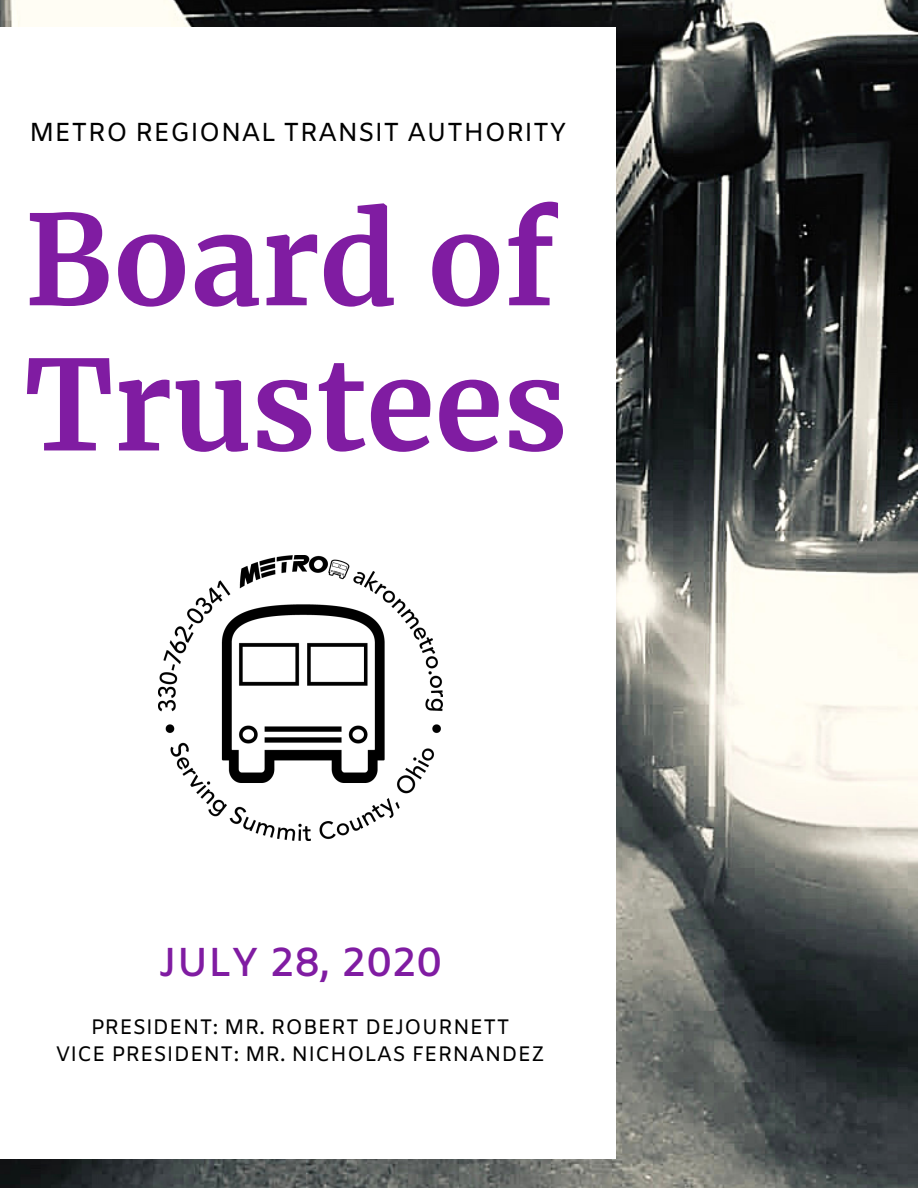
<style>
.page{position:relative;width:918px;height:1188px;background:#fff}
.page>*{position:absolute;margin:0;border:0;box-sizing:border-box;transform-origin:0 0}
.t1{font:700 124.2px/145.2px "Merriweather";color:#801ca2}
.t2{font:600 40.35px "Amiko";color:#801ca2}
.t3{font:26.1px "Amiko";color:#000}
.t4{font:21px/26.4px "Amiko";color:#000;text-align:center}
</style>
<div class="page">
<img style="left:0;top:0;width:918px;height:1188px">
<div style="left:0;top:28px;width:616px;height:1131px;background:#fff"></div>
<img style="left:159px;top:556px;width:283px;height:285px">
<p class="t3" style="left:29px;top:116px;width:539px">METRO REGIONAL TRANSIT AUTHORITY</p>
<h1 class="t1" style="left:25px;top:189px;width:544px">Board of<br>Trustees</h1>
<h2 class="t2" style="left:159px;top:938px;width:284px">JULY 28, 2020</h2>
<p class="t4" style="left:56px;top:1016px;width:491px">PRESIDENT: MR. ROBERT DEJOURNETT<br>VICE PRESIDENT: MR. NICHOLAS FERNANDEZ</p>
</div>
